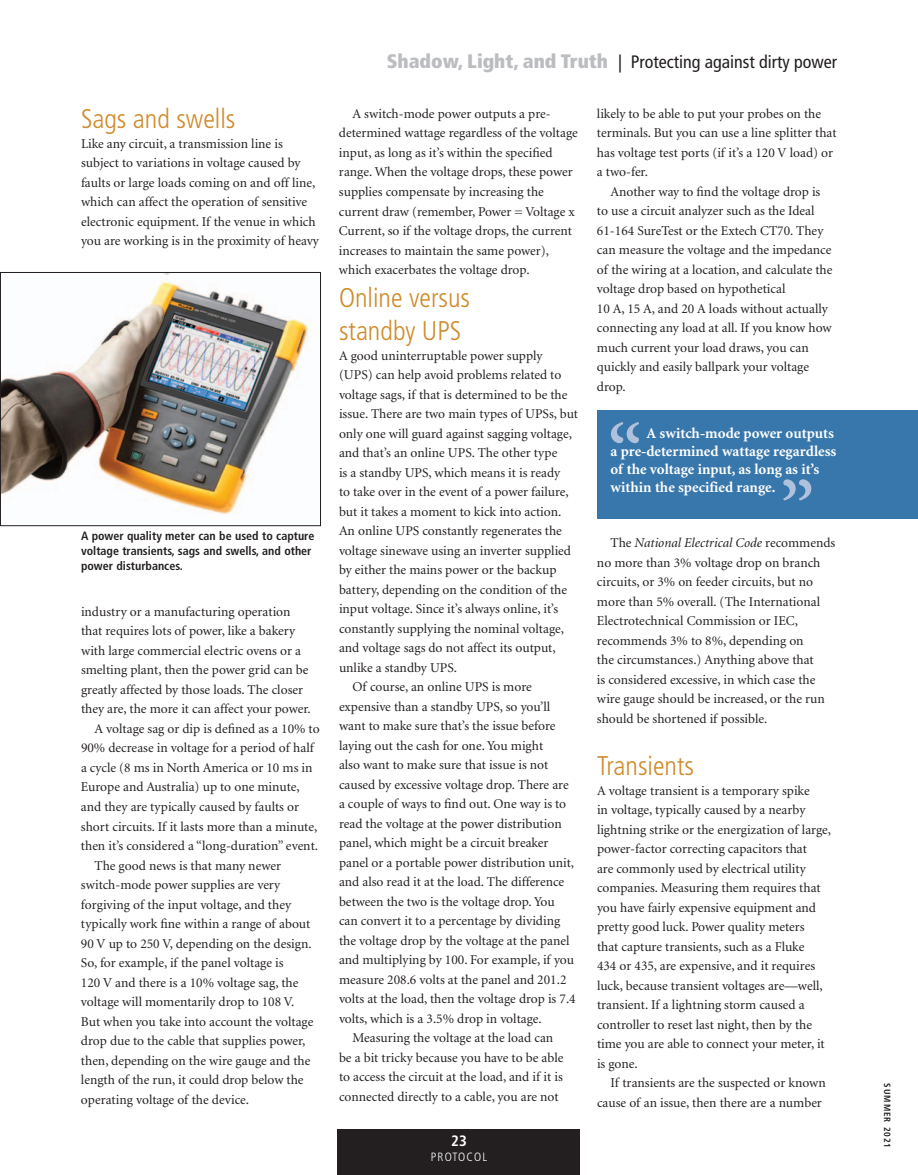
<style>
.page{position:relative;width:918px;height:1175px;background:#fff}
.page>*{position:absolute;margin:0;border:0;box-sizing:border-box;transform-origin:0 0}
.t1{font:600 76.95px "Minion";color:#afc1dc}
.t2{font:300 condensed 27px/33px "Frutiger";color:#cf8b2b}
.t3{font:condensed 18px "Frutiger";color:#231f20}
.t4{font:700 15px/18px "Minion";color:#fff}
.t5{font:700 condensed 15px "Frutiger";color:#fff}
.t6{font:13.5px/19.5px "Minion";color:#231f20}
.t7{font:700 condensed 12px/15px "Frutiger";color:#231f20}
.t8{font:300 condensed 12px "Frutiger";letter-spacing:.1em;color:#fff}
.t9{font:700 condensed 9px "Frutiger";letter-spacing:.1em;color:#231f20}
.s1{font-weight:900;font-size:19.5px;color:#bcbdc0}
.s2{font-style:italic}
</style>
<div class="page">
<div style="left:338px;top:1129px;width:242px;height:45px;background:#231f20"></div>
<div style="left:597px;top:410px;width:321px;height:109px;background:#3877ab"></div>
<img style="left:2px;top:274px;width:306px;height:240px">
<div style="left:0;top:272px;width:321px;height:254px;border:1px solid #231f20"></div>
<h2 class="t2" style="left:81px;top:103px;width:156px">Sags and swells</h2>
<p class="t6" style="left:81px;top:134px;width:239px">Like any circuit, a transmission line is subject to variations in voltage caused by faults or large loads coming on and off line, which can affect the operation of sensitive electronic equipment. If the venue in which you are working is in the proximity of heavy</p>
<p class="t7" style="left:81px;top:528px;width:235px">A power quality meter can be used to capture voltage transients, sags and swells, and other power disturbances.</p>
<p class="t6" style="left:81px;top:602px;width:211px">industry or a manufacturing operation</p>
<p class="t6" style="left:81px;top:622px;width:216px">that requires lots of power, like a bakery</p>
<p class="t6" style="left:81px;top:641px;width:221px">with large commercial electric ovens or a</p>
<p class="t6" style="left:81px;top:661px;width:229px">smelting plant, then the power grid can be</p>
<p class="t6" style="left:81px;top:680px;width:224px">greatly affected by those loads. The closer</p>
<p class="t6" style="left:81px;top:700px;width:231px">they are, the more it can affect your power.</p>
<p class="t6" style="left:94px;top:719px;width:227px">A voltage sag or dip is defined as a 10% to</p>
<p class="t6" style="left:81px;top:739px;width:236px">90% decrease in voltage for a period of half</p>
<p class="t6" style="left:81px;top:758px;width:233px">a cycle (8 ms in North America or 10 ms in</p>
<p class="t6" style="left:81px;top:778px;width:220px">Europe and Australia) up to one minute,</p>
<p class="t6" style="left:81px;top:797px;width:220px">and they are typically caused by faults or</p>
<p class="t6" style="left:81px;top:817px;width:238px">short circuits. If it lasts more than a minute,</p>
<p class="t6" style="left:81px;top:836px;width:239px">then it’s considered a “long-duration” event.</p>
<p class="t6" style="left:94px;top:856px;width:188px">The good news is that many newer</p>
<p class="t6" style="left:81px;top:875px;width:201px">switch-mode power supplies are very</p>
<p class="t6" style="left:81px;top:895px;width:212px">forgiving of the input voltage, and they</p>
<p class="t6" style="left:81px;top:914px;width:231px">typically work fine within a range of about</p>
<p class="t6" style="left:81px;top:934px;width:232px">90 V up to 250 V, depending on the design.</p>
<p class="t6" style="left:81px;top:953px;width:204px">So, for example, if the panel voltage is</p>
<p class="t6" style="left:81px;top:973px;width:219px">120 V and there is a 10% voltage sag, the</p>
<p class="t6" style="left:81px;top:992px;width:215px">voltage will momentarily drop to 108 V.</p>
<p class="t6" style="left:81px;top:1012px;width:234px">But when you take into account the voltage</p>
<p class="t6" style="left:81px;top:1031px;width:226px">drop due to the cable that supplies power,</p>
<p class="t6" style="left:81px;top:1051px;width:231px">then, depending on the wire gauge and the</p>
<p class="t6" style="left:81px;top:1070px;width:224px">length of the run, it could drop below the</p>
<p class="t6" style="left:81px;top:1090px;width:170px">operating voltage of the device.</p>
<h3 class="t3" style="left:387px;top:51px;width:452px"><span class="s1">Shadow, Light, and Truth</span> | Protecting against dirty power</h3>
<p class="t6" style="left:339px;top:104px;width:240px;text-indent:14px">A switch-mode power outputs a pre&shy;determined wattage regardless of the voltage input, as long as it’s within the specified range. When the voltage drops, these power supplies compensate by increasing the current draw (remember, Power = Voltage x Current, so if the voltage drops, the current increases to maintain the same power), which exacerbates the voltage drop.</p>
<h2 class="t2" style="left:339px;top:282px;width:133px">Online versus standby U PS</h2>
<p class="t6" style="left:339px;top:346px;width:205px">A good uninterruptable power supply</p>
<p class="t6" style="left:339px;top:366px;width:224px">(UPS) can help avoid problems related to</p>
<p class="t6" style="left:339px;top:385px;width:230px">voltage sags, if that is determined to be the</p>
<p class="t6" style="left:339px;top:405px;width:241px">issue. There are two main types of UPSs, but</p>
<p class="t6" style="left:339px;top:424px;width:235px">only one will guard against sagging voltage,</p>
<p class="t6" style="left:339px;top:444px;width:220px">and that’s an online UPS. The other type</p>
<p class="t6" style="left:339px;top:463px;width:223px">is a standby UPS, which means it is ready</p>
<p class="t6" style="left:339px;top:483px;width:231px">to take over in the event of a power failure,</p>
<p class="t6" style="left:339px;top:502px;width:224px">but it takes a moment to kick into action.</p>
<p class="t6" style="left:339px;top:522px;width:224px">An online UPS constantly regenerates the</p>
<p class="t6" style="left:339px;top:541px;width:234px">voltage sinewave using an inverter supplied</p>
<p class="t6" style="left:339px;top:561px;width:219px">by either the mains power or the backup</p>
<p class="t6" style="left:339px;top:580px;width:230px">battery, depending on the condition of the</p>
<p class="t6" style="left:339px;top:600px;width:221px">input voltage. Since it’s always online, it’s</p>
<p class="t6" style="left:339px;top:619px;width:227px">constantly supplying the nominal voltage,</p>
<p class="t6" style="left:339px;top:638px;width:218px">and voltage sags do not affect its output,</p>
<p class="t6" style="left:339px;top:658px;width:120px">unlike a standby UPS.</p>
<p class="t6" style="left:352px;top:677px;width:181px">Of course, an online UPS is more</p>
<p class="t6" style="left:339px;top:697px;width:213px">expensive than a standby UPS, so you’ll</p>
<p class="t6" style="left:339px;top:716px;width:218px">want to make sure that’s the issue before</p>
<p class="t6" style="left:339px;top:736px;width:206px">laying out the cash for one. You might</p>
<p class="t6" style="left:339px;top:755px;width:211px">also want to make sure that issue is not</p>
<p class="t6" style="left:339px;top:775px;width:231px">caused by excessive voltage drop. There are</p>
<p class="t6" style="left:339px;top:794px;width:229px">a couple of ways to find out. One way is to</p>
<p class="t6" style="left:339px;top:814px;width:224px">read the voltage at the power distribution</p>
<p class="t6" style="left:339px;top:833px;width:211px">panel, which might be a circuit breaker</p>
<p class="t6" style="left:339px;top:853px;width:237px">panel or a portable power distribution unit,</p>
<p class="t6" style="left:339px;top:872px;width:227px">and also read it at the load. The difference</p>
<p class="t6" style="left:339px;top:892px;width:217px">between the two is the voltage drop. You</p>
<p class="t6" style="left:339px;top:911px;width:223px">can convert it to a percentage by dividing</p>
<p class="t6" style="left:339px;top:931px;width:232px">the voltage drop by the voltage at the panel</p>
<p class="t6" style="left:339px;top:950px;width:237px">and multiplying by 100. For example, if you</p>
<p class="t6" style="left:339px;top:970px;width:229px">measure 208.6 volts at the panel and 201.2</p>
<p class="t6" style="left:339px;top:989px;width:238px">volts at the load, then the voltage drop is 7.4</p>
<p class="t6" style="left:339px;top:1009px;width:204px">volts, which is a 3.5% drop in voltage.</p>
<p class="t6" style="left:352px;top:1028px;width:202px">Measuring the voltage at the load can</p>
<p class="t6" style="left:339px;top:1048px;width:226px">be a bit tricky because you have to be able</p>
<p class="t6" style="left:339px;top:1067px;width:225px">to access the circuit at the load, and if it is</p>
<p class="t6" style="left:339px;top:1087px;width:221px">connected directly to a cable, you are not</p>
<p class="t5" style="left:451px;top:1132px;width:17px">23</p>
<p class="t8" style="left:431px;top:1150px;width:58px">PROTOCOL</p>
<p class="t6" style="left:597px;top:104px;width:241px">likely to be able to put your probes on the terminals. But you can use a line splitter that has voltage test ports (if it’s a 120 V load) or a two-fer.</p>
<p class="t6" style="left:597px;top:182px;width:237px;text-indent:14px">Another way to find the voltage drop is to use a circuit analyzer such as the Ideal 61-164 SureTest or the Extech CT70. They can measure the voltage and the impedance of the wiring at a location, and calculate the voltage drop based on hypothetical<br>10 A, 15 A, and 20 A loads without actually connecting any load at all. If you know how much current your load draws, you can quickly and easily ballpark your voltage drop.</p>
<h1 class="t1" style="left:608px;top:413px;width:37px">“</h1>
<p class="t4" style="left:610px;top:478px;width:166px">within the specified range.</p>
<h1 class="t1" style="left:815px;top:509px;width:37px;rotate:-180deg">“</h1>
<p class="t4" style="left:610px;top:424px;width:227px;text-indent:36px">A switch-mode power outputs a pre-determined wattage regardless of the voltage input, as long as it’s</p>
<p class="t6" style="left:597px;top:533px;width:240px;text-indent:14px">The <span class="s2">National Electrical Code</span> recommends no more than 3% voltage drop on branch circuits, or 3% on feeder circuits, but no more than 5% overall. (The International Electrotechnical Commission or IEC, recommends 3% to 8%, depending on<br>the circumstances.) Anything above that<br>is considered excessive, in which case the wire gauge should be increased, or the run should be shortened if possible.</p>
<h2 class="t2" style="left:597px;top:750px;width:99px">Transients</h2>
<p class="t6" style="left:597px;top:781px;width:236px">A voltage transient is a temporary spike<br>in voltage, typically caused by a nearby lightning strike or the energization of large, power-factor correcting capacitors that<br>are commonly used by electrical utility companies. Measuring them requires that you have fairly expensive equipment and pretty good luck. Power quality meters<br>that capture transients, such as a Fluke<br>434 or 435, are expensive, and it requires luck, because transient voltages are—well, transient. If a lightning storm caused a controller to reset last night, then by the time you are able to connect your meter, it is gone.</p>
<p class="t6" style="left:597px;top:1073px;width:230px;text-align:right">If transients are the suspected or known cause of an issue, then there are a number</p>
<p class="t9" style="left:893px;top:1083px;width:66px;rotate:90deg">Summer 2021</p>
</div>
